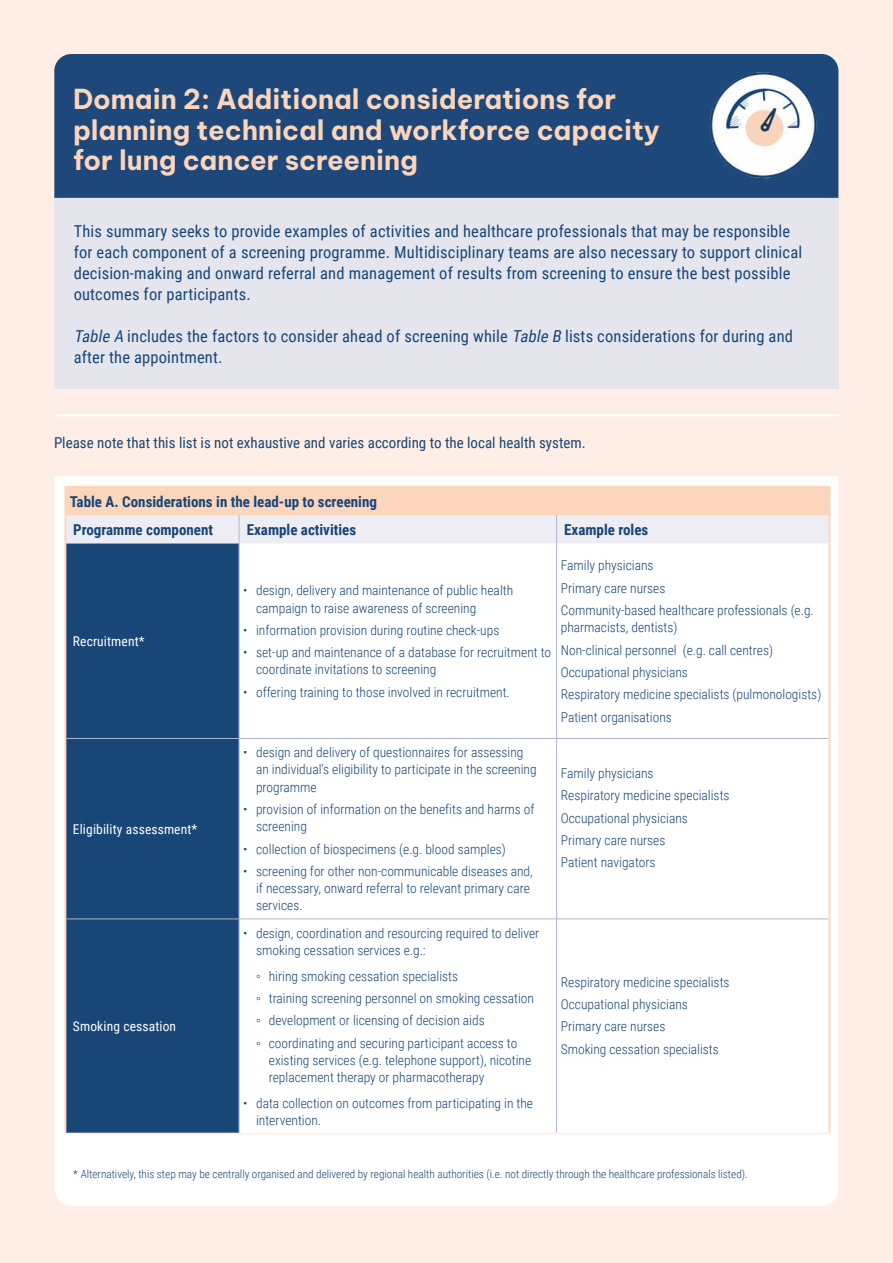
<style>
.page{position:relative;width:893px;height:1263px;background:#feeee5}
.page>*{position:absolute;margin:0;border:0;box-sizing:border-box;transform-origin:0 0}
.LCPN_-_Box_text{font:700 27px/30.3px "Be Vietnam Pro";color:#fbd5bc}
.Body{font:16.5px/21px "Roboto Condensed";letter-spacing:.01em;color:#174677}
.Body-2{font:700 15px "Roboto Condensed";color:#174677}
.Body-3{font:15px "Roboto Condensed";color:#174677}
.Table_text{font:300 13.5px/17.2px "Roboto Condensed";color:#174677}
.Body-4{font:13.5px "Roboto Condensed";letter-spacing:.01em;color:#fff}
.t1{font:300 11.25px "Roboto Condensed";color:#174677}
.s1{font-style:italic}
.s2{font-family:"Arial";font-weight:400}
</style>
<div class="page">
<div style="left:55px;top:476px;width:783px;height:730px;background:#fff"></div>
<div style="left:54px;top:198px;width:785px;height:191px;background:#e5e5ee"></div>
<div style="left:54px;top:54px;width:784px;height:144px;background:#1f487a"></div>
<div style="left:66px;top:543px;width:173px;height:590px;background:#174677"></div>
<hr style="left:239px;top:543px;width:1px;height:195px;background:#b2b4cb">
<hr style="left:556px;top:543px;width:1px;height:195px;background:#b2b4cb">
<hr style="left:66px;top:738px;width:173px;height:1px;background:#b2b4cb">
<hr style="left:239px;top:738px;width:318px;height:1px;background:#b2b4cb">
<hr style="left:239px;top:739px;width:1px;height:180px;background:#b2b4cb">
<hr style="left:557px;top:738px;width:271px;height:1px;background:#b2b4cb">
<hr style="left:556px;top:739px;width:1px;height:180px;background:#b2b4cb">
<hr style="left:66px;top:919px;width:173px;height:1px;background:#b2b4cb">
<hr style="left:239px;top:919px;width:318px;height:1px;background:#b2b4cb">
<hr style="left:239px;top:919px;width:1px;height:214px;background:#b2b4cb">
<hr style="left:557px;top:919px;width:271px;height:1px;background:#b2b4cb">
<hr style="left:556px;top:919px;width:1px;height:214px;background:#b2b4cb">
<hr style="left:828px;top:543px;width:2px;height:195px;background:#fbd5bc">
<hr style="left:828px;top:738px;width:2px;height:181px;background:#fbd5bc">
<hr style="left:828px;top:919px;width:2px;height:214px;background:#fbd5bc">
<hr style="left:65px;top:1133px;width:174px;height:1px;background:#fef1e8">
<hr style="left:239px;top:1133px;width:318px;height:1px;background:#fef1e8">
<hr style="left:557px;top:1133px;width:273px;height:1px;background:#fef1e8">
<hr style="left:828px;top:515px;width:2px;height:28px;background:#fbd5bc">
<hr style="left:65px;top:543px;width:1px;height:195px;background:#fbd5bc">
<hr style="left:65px;top:738px;width:1px;height:181px;background:#fbd5bc">
<hr style="left:65px;top:919px;width:1px;height:214px;background:#fbd5bc">
<hr style="left:65px;top:486px;width:174px;height:2px;background:#fbd5bc">
<svg style="left:65px;top:488px;width:764px;height:55px"></svg>
<hr style="left:239px;top:486px;width:318px;height:2px;background:#fbd5bc">
<hr style="left:557px;top:486px;width:273px;height:2px;background:#fbd5bc">
<hr style="left:828px;top:488px;width:2px;height:27px;background:#fbd5bc">
<img style="left:709px;top:72px;width:107px;height:106px">
<hr style="left:55px;top:414px;width:785px;height:2px;background:#fff">
<p class="LCPN_-_Box_text" style="left:73px;top:81px;width:589px">Domain 2: Additional considerations for planning technical and workforce capacity for lung cancer screening</p>
<p class="Body" style="left:74px;top:220px;width:730px">This summary seeks to provide examples of activities and healthcare professionals that may be responsible for each component of a screening programme. Multidisciplinary teams are also necessary to support clinical decision-making and onward referral and management of results from screening to ensure the best possible outcomes for participants.</p>
<p class="Body" style="left:74px;top:325px;width:721px"><span class="s1">Table A</span> includes the factors to consider ahead of screening while <span class="s1">Table B</span> lists considerations for during and after the appointment.</p>
<p class="Body-3" style="left:54px;top:432px;width:533px">Please note that this list is not exhaustive and varies according to the local health system.</p>
<p class="Body-2" style="left:70px;top:491px;width:309px">Table A. Considerations in the lead-up to screening</p>
<p class="Body-2" style="left:73px;top:519px;width:141px">Programme component</p>
<p class="Body-2" style="left:247px;top:519px;width:111px">Example activities</p>
<p class="Body-2" style="left:564px;top:519px;width:86px">Example roles</p>
<p class="Body-4" style="left:73px;top:632px;width:73px">Recruitment*</p>
<p class="Body-4" style="left:73px;top:819px;width:126px">Eligibility assessment*</p>
<p class="Body-4" style="left:73px;top:1017px;width:105px">Smoking cessation</p>
<p class="Table_text" style="left:256px;top:581px;width:259px;text-indent:-13px">• design, delivery and maintenance of public health campaign to raise awareness of screening</p>
<p class="Table_text" style="left:243px;top:621px;width:258px">• information provision during routine check-ups</p>
<p class="Table_text" style="left:256px;top:643px;width:297px;text-indent:-13px">• set-up and maintenance of a database for recruitment to coordinate invitations to screening</p>
<p class="Table_text" style="left:243px;top:683px;width:268px">• offering training to those involved in recruitment.</p>
<p class="Table_text" style="left:256px;top:743px;width:282px;text-indent:-13px">• design and delivery of questionnaires for assessing an individual’s eligibility to participate in the screening programme</p>
<p class="Table_text" style="left:256px;top:800px;width:280px;text-indent:-13px">• provision of information on the benefits and harms of screening</p>
<p class="Table_text" style="left:243px;top:840px;width:264px">• collection of biospecimens (e.g. blood samples)</p>
<p class="Table_text" style="left:256px;top:862px;width:278px;text-indent:-13px">• screening for other non-communicable diseases and, if necessary, onward referral to relevant primary care services.</p>
<p class="Table_text" style="left:256px;top:923px;width:285px;text-indent:-13px">• design, coordination and resourcing required to deliver smoking cessation services e.g.:</p>
<p class="Table_text" style="left:256px;top:966px;width:204px"><span class="s2">◦</span> hiring smoking cessation specialists</p>
<p class="Table_text" style="left:256px;top:989px;width:279px"><span class="s2">◦</span> training screening personnel on smoking cessation</p>
<p class="Table_text" style="left:256px;top:1011px;width:230px"><span class="s2">◦</span> development or licensing of decision aids</p>
<p class="Table_text" style="left:269px;top:1034px;width:264px;text-indent:-13px"><span class="s2">◦</span> coordinating and securing participant access to existing services (e.g. telephone support), nicotine replacement therapy or pharmacotherapy</p>
<p class="Table_text" style="left:256px;top:1094px;width:279px;text-indent:-13px">• data collection on outcomes from participating in the intervention.</p>
<p class="Table_text" style="left:561px;top:556px;width:94px">Family physicians</p>
<p class="Table_text" style="left:561px;top:579px;width:106px">Primary care nurses</p>
<p class="Table_text" style="left:561px;top:601px;width:254px">Community-based healthcare professionals (e.g. pharmacists, dentists)</p>
<p class="Table_text" style="left:561px;top:641px;width:214px">Non-clinical personnel (e.g. call centres)</p>
<p class="Table_text" style="left:561px;top:663px;width:129px">Occupational physicians</p>
<p class="Table_text" style="left:561px;top:685px;width:262px">Respiratory medicine specialists (pulmonologists)</p>
<p class="Table_text" style="left:561px;top:708px;width:113px">Patient organisations</p>
<p class="Table_text" style="left:561px;top:764px;width:94px">Family physicians</p>
<p class="Table_text" style="left:561px;top:786px;width:170px">Respiratory medicine specialists</p>
<p class="Table_text" style="left:561px;top:809px;width:129px">Occupational physicians</p>
<p class="Table_text" style="left:561px;top:831px;width:106px">Primary care nurses</p>
<p class="Table_text" style="left:561px;top:853px;width:96px">Patient navigators</p>
<p class="Table_text" style="left:561px;top:973px;width:170px">Respiratory medicine specialists</p>
<p class="Table_text" style="left:561px;top:995px;width:129px">Occupational physicians</p>
<p class="Table_text" style="left:561px;top:1017px;width:106px">Primary care nurses</p>
<p class="Table_text" style="left:561px;top:1040px;width:160px">Smoking cessation specialists</p>
<p class="t1" style="left:73px;top:1166px;width:676px">* Alternatively, this step may be centrally organised and delivered by regional health authorities (i.e. not directly through the healthcare professionals listed).</p>
</div>
